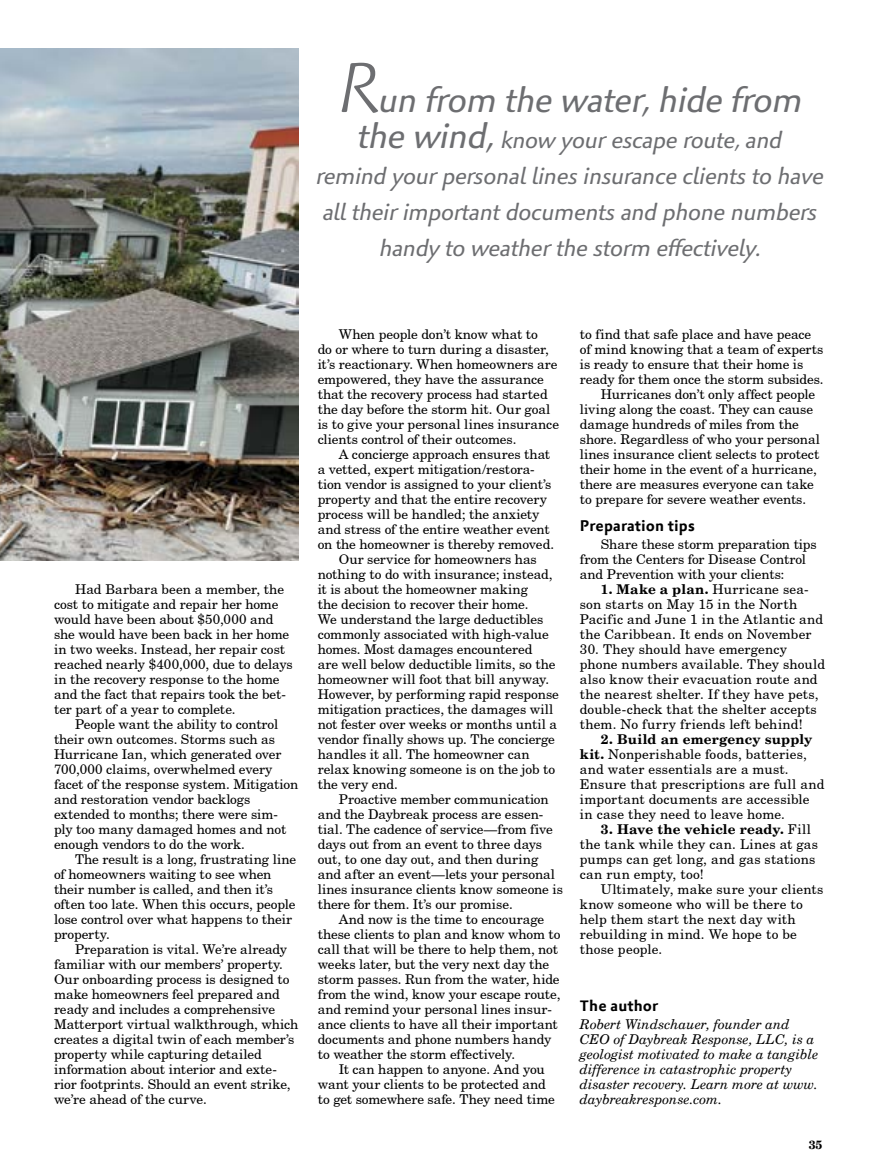
<style>
.page{position:relative;width:878px;height:1175px;background:#fff}
.page>*{position:absolute;margin:0;border:0;box-sizing:border-box;transform-origin:0 0}
.t1{font:italic 36px "Palatino Sans Com";letter-spacing:-.01em;color:#6d6e71}
.t2{font:italic 24px/36px "Palatino Sans Com";letter-spacing:-.01em;color:#6d6e71;text-align:center}
.t3{font:700 15.75px "Palatino Sans Com";letter-spacing:.01em;color:#000}
.t4{font:13.5px/15px "New Century Schoolbook";color:#000}
.t5{font:italic 13.5px/15px "New Century Schoolbook";color:#000}
.t6{font:13.5px/15px "New Century Schoolbook";letter-spacing:.02em;color:#000}
.t7{font:700 13.5px "New Century Schlbk";letter-spacing:.01em;color:#000}
.t8{font:13.5px "New Century Schoolbook";letter-spacing:-.02em;color:#000}
.t9{font:700 12px "New Century Schlbk";color:#000}
.s1{font-weight:300;font-size:72px}
.s2{font-size:36px}
.s3{font-family:"New Century Schlbk";font-weight:700}
.s4{font-family:"New Century Schoolbook";font-weight:400}
</style>
<div class="page">
<img style="left:0;top:49px;width:298px;height:511px">
<h1 class="t1" style="left:337px;top:77px;width:467px"><span class="s1">R</span>un from the water, hide from</h1>
<h2 class="t2" style="left:316px;top:122px;width:509px"><span class="s2">the wind,</span> know your escape route, and<br>remind your personal lines insurance clients to have all their important documents and phone numbers handy to weather the storm effectively.</h2>
<p class="t4" style="left:54px;top:581px;width:240px;text-indent:21px">Had Barbara been a member, the cost to mitigate and repair her home would have been about $50,000 and she would have been back in her home in two weeks. Instead, her repair cost reached nearly $400,000, due to delays in the recovery response to the home and the fact that repairs took the bet&shy;ter part of a year to complete.</p>
<p class="t4" style="left:54px;top:716px;width:246px;text-indent:21px">People want the ability to control their own outcomes. Storms such as Hurricane Ian, which generated over 700,000 claims, overwhelmed every facet of the response system. Mitigation and restoration vendor backlogs extended to months; there were sim&shy;ply too many damaged homes and not enough vendors to do the work.</p>
<p class="t4" style="left:54px;top:851px;width:243px;text-indent:21px">The result is a long, frustrating line of homeowners waiting to see when their number is called, and then it’s often too late. When this occurs, people lose control over what happens to their property.</p>
<p class="t4" style="left:54px;top:941px;width:246px;text-indent:21px">Preparation is vital. We’re already familiar with our members’ property.<br>Our onboarding process is designed to make homeowners feel prepared and ready and includes a comprehensive Matterport virtual walkthrough, which creates a digital twin of each member’s property while capturing detailed information about interior and exte&shy;rior footprints. Should an event strike, we’re ahead of the curve.</p>
<p class="t4" style="left:318px;top:326px;width:243px;text-indent:21px">When people don’t know what to<br>do or where to turn during a disaster, it’s reactionary. When homeowners are empowered, they have the assurance that the recovery process had started the day before the storm hit. Our goal is to give your personal lines insurance clients control of their outcomes.</p>
<p class="t4" style="left:339px;top:446px;width:213px">A concierge approach ensures that</p>
<p class="t4" style="left:318px;top:461px;width:218px">a vetted, expert mitigation/restora-</p>
<p class="t4" style="left:318px;top:476px;width:235px">tion vendor is assigned to your client’s</p>
<p class="t4" style="left:318px;top:491px;width:231px">property and that the entire recovery</p>
<p class="t4" style="left:318px;top:506px;width:223px">process will be handled; the anxiety</p>
<p class="t4" style="left:318px;top:521px;width:233px">and stress of the entire weather event</p>
<p class="t4" style="left:318px;top:536px;width:238px">on the homeowner is thereby removed.</p>
<p class="t4" style="left:339px;top:551px;width:200px">Our service for homeowners has</p>
<p class="t4" style="left:318px;top:566px;width:236px">nothing to do with insurance; instead,</p>
<p class="t4" style="left:318px;top:581px;width:212px">it is about the homeowner making</p>
<p class="t4" style="left:318px;top:596px;width:212px">the decision to recover their home.</p>
<p class="t4" style="left:318px;top:611px;width:227px">We understand the large deductibles</p>
<p class="t4" style="left:318px;top:626px;width:232px">commonly associated with high-value</p>
<p class="t4" style="left:318px;top:641px;width:216px">homes. Most damages encountered</p>
<p class="t4" style="left:318px;top:656px;width:239px">are well below deductible limits, so the</p>
<p class="t4" style="left:318px;top:671px;width:233px">homeowner will foot that bill anyway.</p>
<p class="t4" style="left:318px;top:686px;width:243px">However, by performing rapid response</p>
<p class="t4" style="left:318px;top:701px;width:237px">mitigation practices, the damages will</p>
<p class="t4" style="left:318px;top:716px;width:241px">not fester over weeks or months until a</p>
<p class="t4" style="left:318px;top:731px;width:239px">vendor finally shows up. The concierge</p>
<p class="t4" style="left:318px;top:746px;width:213px">handles it all. The homeowner can</p>
<p class="t4" style="left:318px;top:761px;width:239px">relax knowing someone is on the job to</p>
<p class="t8" style="left:318px;top:776px;width:82px">the very end.</p>
<p class="t4" style="left:339px;top:791px;width:211px">Proactive member communication</p>
<p class="t4" style="left:318px;top:806px;width:227px">and the Daybreak process are essen-</p>
<p class="t4" style="left:318px;top:821px;width:237px">tial. The cadence of service—from five</p>
<p class="t4" style="left:318px;top:836px;width:226px">days out from an event to three days</p>
<p class="t4" style="left:318px;top:851px;width:222px">out, to one day out, and then during</p>
<p class="t4" style="left:318px;top:866px;width:239px">and after an event—lets your personal</p>
<p class="t4" style="left:318px;top:881px;width:247px">lines insurance clients know someone is</p>
<p class="t4" style="left:318px;top:896px;width:196px">there for them. It’s our promise.</p>
<p class="t4" style="left:339px;top:911px;width:207px">And now is the time to encourage</p>
<p class="t4" style="left:318px;top:926px;width:244px">these clients to plan and know whom to</p>
<p class="t4" style="left:318px;top:941px;width:242px">call that will be there to help them, not</p>
<p class="t4" style="left:318px;top:956px;width:233px">weeks later, but the very next day the</p>
<p class="t4" style="left:318px;top:971px;width:243px">storm passes. Run from the water, hide</p>
<p class="t4" style="left:318px;top:986px;width:244px">from the wind, know your escape route,</p>
<p class="t4" style="left:318px;top:1001px;width:236px">and remind your personal lines insur-</p>
<p class="t4" style="left:318px;top:1016px;width:242px">ance clients to have all their important</p>
<p class="t4" style="left:318px;top:1031px;width:235px">documents and phone numbers handy</p>
<p class="t4" style="left:318px;top:1046px;width:199px">to weather the storm effectively.</p>
<p class="t4" style="left:339px;top:1061px;width:207px">It can happen to anyone. And you</p>
<p class="t4" style="left:318px;top:1076px;width:230px">want your clients to be protected and</p>
<p class="t4" style="left:318px;top:1091px;width:239px">to get somewhere safe. They need time</p>
<p class="t4" style="left:580px;top:326px;width:233px">to find that safe place and have peace</p>
<p class="t4" style="left:580px;top:341px;width:245px">of mind knowing that a team of experts</p>
<p class="t4" style="left:580px;top:356px;width:225px">is ready to ensure that their home is</p>
<p class="t4" style="left:580px;top:371px;width:245px">ready for them once the storm subsides.</p>
<p class="t4" style="left:601px;top:386px;width:216px">Hurricanes don’t only affect people</p>
<p class="t4" style="left:580px;top:401px;width:235px">living along the coast. They can cause</p>
<p class="t4" style="left:580px;top:416px;width:220px">damage hundreds of miles from the</p>
<p class="t4" style="left:580px;top:431px;width:242px">shore. Regardless of who your personal</p>
<p class="t4" style="left:580px;top:446px;width:241px">lines insurance client selects to protect</p>
<p class="t4" style="left:580px;top:461px;width:238px">their home in the event of a hurricane,</p>
<p class="t4" style="left:580px;top:476px;width:236px">there are measures everyone can take</p>
<p class="t4" style="left:580px;top:491px;width:228px">to prepare for severe weather events.</p>
<p class="t3" style="left:580px;top:515px;width:116px">Preparation tips</p>
<p class="t4" style="left:580px;top:536px;width:238px;text-indent:21px">Share these storm preparation tips from the Centers for Disease Control and Prevention with your clients:</p>
<p class="t4" style="left:580px;top:581px;width:245px;text-indent:21px"><span class="s3">1. Make a plan.</span> Hurricane sea&shy;son starts on May 15 in the North<br>Pacific and June 1 in the Atlantic and the Caribbean. It ends on November</p>
<p class="t4" style="left:580px;top:641px;width:247px">30. They should have emergency phone numbers available. They should also know their evacuation route and the nearest shelter. If they have pets, double-check that the shelter accepts them. No furry friends left behind!</p>
<p class="t7" style="left:601px;top:731px;width:213px">2. Build an emergency supply</p>
<p class="t4" style="left:580px;top:746px;width:246px"><span class="s3">kit.</span> Nonperishable foods, batteries, and water essentials are a must.<br>Ensure that prescriptions are full and important documents are accessible in case they need to leave home.</p>
<p class="t7" style="left:601px;top:821px;width:211px">3. Have the vehicle ready. <span class="s4">Fill</span></p>
<p class="t6" style="left:580px;top:836px;width:239px">the tank while they can. Lines at gas pumps can get long, and gas stations can run empty, too!</p>
<p class="t4" style="left:580px;top:881px;width:245px;text-indent:21px">Ultimately, make sure your clients know someone who will be there to help them start the next day with rebuilding in mind. We hope to be those people.</p>
<p class="t3" style="left:580px;top:995px;width:80px">The author</p>
<p class="t5" style="left:580px;top:1016px;width:240px">Robert Windschauer, founder and CEO of Daybreak Response, LLC, is a geologist motivated to make a tangible difference in catastrophic property disaster recovery. Learn more at www. daybreakresponse.com.</p>
<p class="t9" style="left:808px;top:1137px;width:15px">35</p>
</div>
